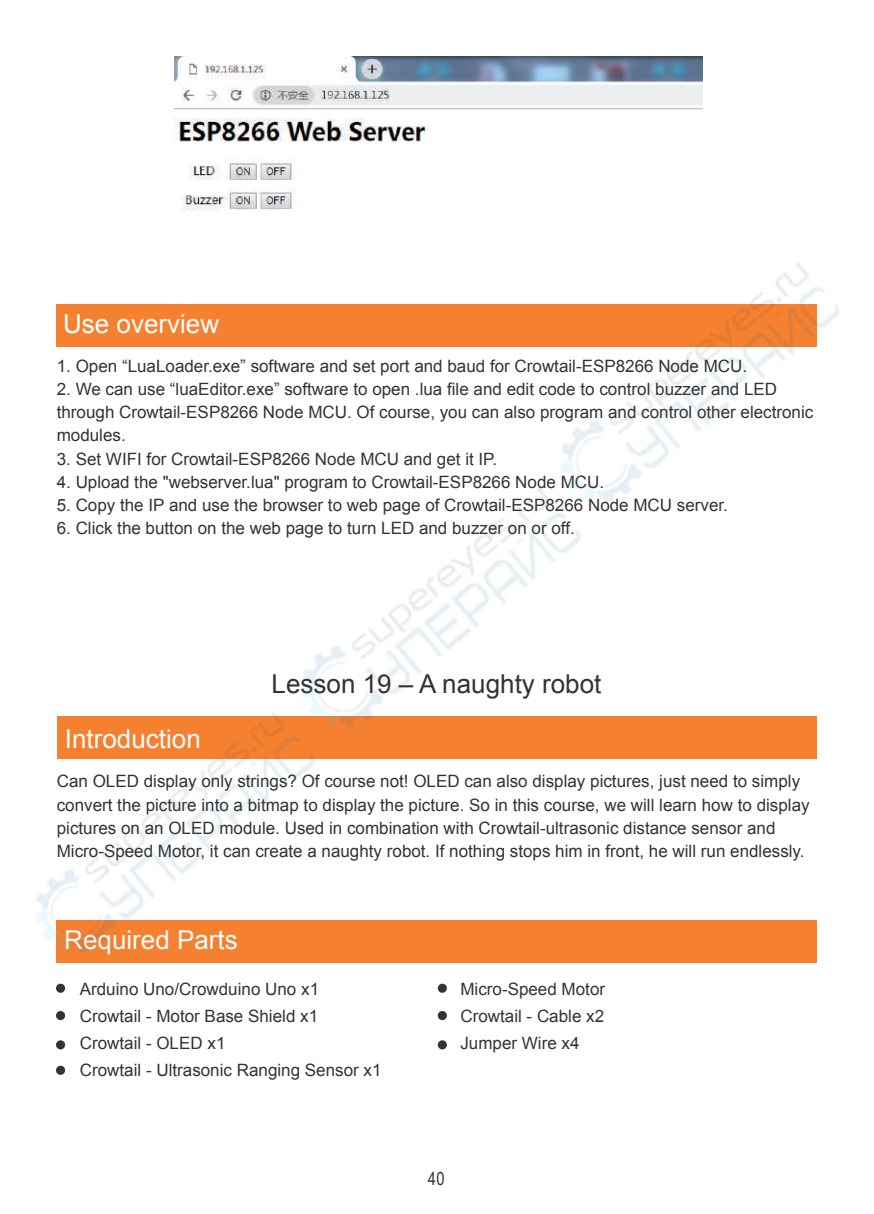
<style>
.page{position:relative;width:874px;height:1214px;background:#fff}
.page>*{position:absolute;margin:0;border:0;box-sizing:border-box;transform-origin:0 0}
.t1{font:26px "Arial";color:#fff}
.t2{font:26px "Arial";color:#333334}
.t3{font:18px "Arial Narrow";color:#333334}
.t4{font:17px/23.2px "Arial";color:#333334}
</style>
<div class="page">
<img style="left:36px;top:56px;width:803px;height:1019px">
<h1 class="t1" style="left:63px;top:307px;width:158px">Use overview</h1>
<p class="t4" style="left:57px;top:354px;width:691px">1. Open “LuaLoader.exe” software and set port and baud for Crowtail-ESP8266 Node MCU.</p>
<p class="t4" style="left:57px;top:377px;width:757px">2. We can use “luaEditor.exe” software to open .lua file and edit code to control buzzer and LED through Crowtail-ESP8266 Node MCU. Of course, you can also program and control other electronic modules.</p>
<p class="t4" style="left:57px;top:447px;width:441px">3. Set WIFI for Crowtail-ESP8266 Node MCU and get it IP.</p>
<p class="t4" style="left:57px;top:470px;width:548px">4. Upload the "webserver.lua" program to Crowtail-ESP8266 Node MCU.</p>
<p class="t4" style="left:57px;top:493px;width:672px">5. Copy the IP and use the browser to web page of Crowtail-ESP8266 Node MCU server.</p>
<p class="t4" style="left:57px;top:516px;width:519px">6. Click the button on the web page to turn LED and buzzer on or off.</p>
<h1 class="t1" style="left:65px;top:721px;width:137px">Introduction</h1>
<h1 class="t2" style="left:271px;top:666px;width:331px">Lesson 19 – A naughty robot</h1>
<p class="t4" style="left:57px;top:769px;width:754px">Can OLED display only strings? Of course not! OLED can also display pictures, just need to simply convert the picture into a bitmap to display the picture. So in this course, we will learn how to display pictures on an OLED module. Used in combination with Crowtail-ultrasonic distance sensor and Micro-Speed Motor, it can create a naughty robot. If nothing stops him in front, he will run endlessly.</p>
<h1 class="t1" style="left:64px;top:922px;width:175px">Required Parts</h1>
<p class="t4" style="left:80px;top:975px;width:303px;line-height:27.2px">Arduino Uno/Crowduino Uno x1<br>Crowtail - Motor Base Shield x1<br>Crowtail - OLED x1<br>Crowtail - Ultrasonic Ranging Sensor x1</p>
<p class="t4" style="left:460px;top:975px;width:146px;line-height:27.2px;text-align:justify">Micro-Speed Motor Crowtail - Cable x2<br>Jumper Wire x4</p>
<p class="t3" style="left:427px;top:1165px;width:18px">40</p>
</div>
